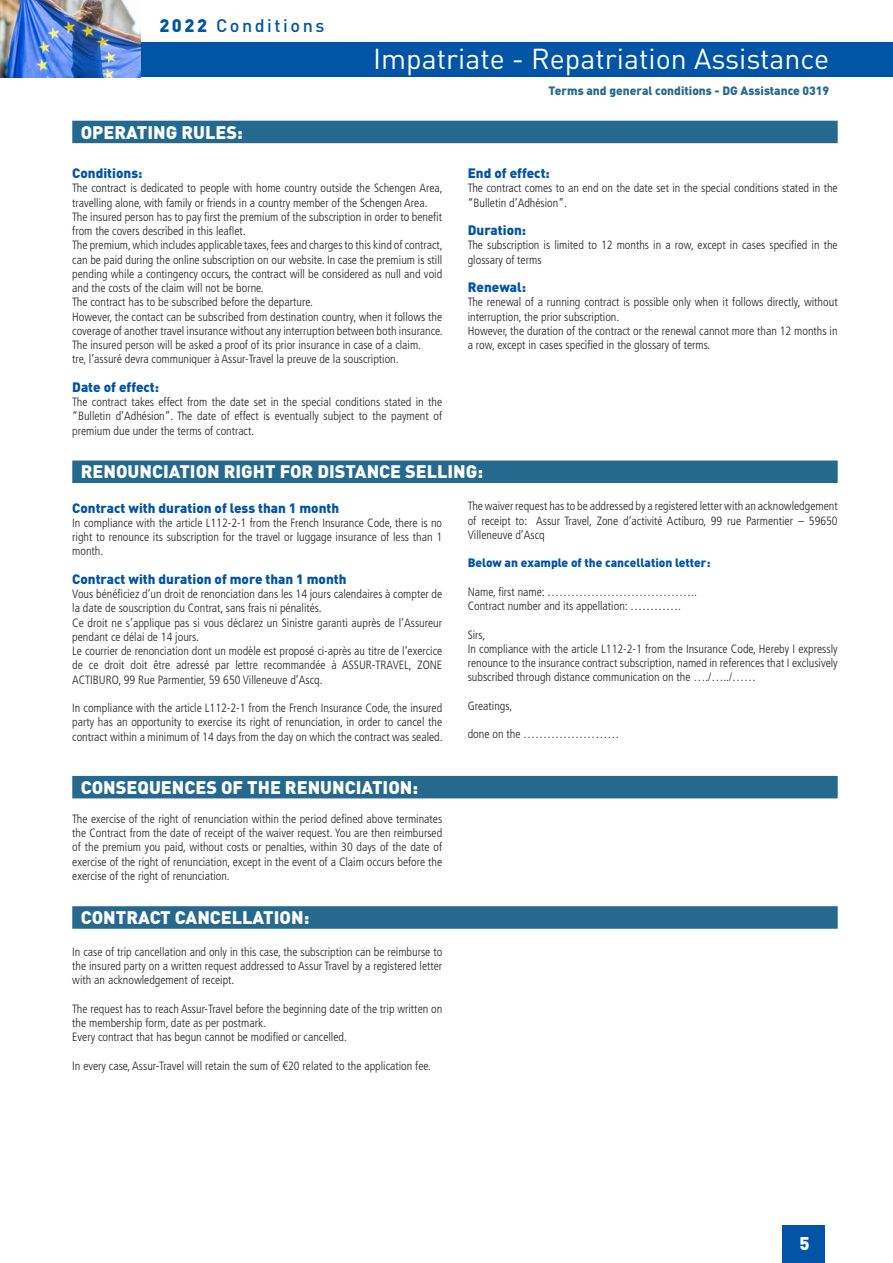
<style>
.page{position:relative;width:893px;height:1263px;background:#fff}
.page>*{position:absolute;margin:0;border:0;box-sizing:border-box;transform-origin:0 0}
.t1{font:28.5px "DIN";color:#fff}
.t2{font:900 18.15px "DIN";color:#fff}
.Titre1cg{font:900 18px "DIN";color:#fff}
.t3{font:500 18px "DIN";letter-spacing:.14em;color:#0154a6}
.Titre2{font:900 13.5px "DIN";color:#0154a6}
.Texte1_CG{font:300 condensed 12px/14.2px "Frutiger LT Std";color:#231f20;text-align:justify}
.t4{font:900 12px "DIN";color:#256a8e}
.Texte1_CG-2{font:900 12px "DIN";color:#0154a6}
.s1{font-weight:900}
</style>
<div class="page">
<div style="left:72px;top:121px;width:766px;height:22px;background:#256a8e"></div>
<div style="left:72px;top:460px;width:766px;height:23px;background:#256a8e"></div>
<div style="left:72px;top:776px;width:766px;height:22px;background:#256a8e"></div>
<div style="left:72px;top:906px;width:766px;height:23px;background:#256a8e"></div>
<div style="left:0;top:43px;width:893px;height:34px;background:#0154a6"></div>
<div style="left:783px;top:1225px;width:42px;height:38px;background:#0154a6"></div>
<img style="left:0;top:0;width:140px;height:77px">
<h3 class="t3" style="left:159px;top:14px;width:166px"><span class="s1">2022</span> Conditions</h3>
<p class="Titre1cg" style="left:81px;top:120px;width:163px">OPERATING RULES:</p>
<h1 class="t1" style="left:373px;top:41px;width:457px">Impatriate - Repatriation Assistance</h1>
<p class="t4" style="left:549px;top:83px;width:282px">Terms and general conditions - DG Assistance 0319</p>
<p class="Titre2" style="left:72px;top:164px;width:72px">Conditions:</p>
<p class="Texte1_CG" style="left:72px;top:181px;width:372px">The contract is dedicated to people with home country outside the Schengen Area, travelling alone, with family or friends in a country member of the Schengen Area.</p>
<p class="Texte1_CG" style="left:72px;top:210px;width:371px">The insured person has to pay first the premium of the subscription in order to benefit from the covers described in this leaflet.</p>
<p class="Texte1_CG" style="left:72px;top:238px;width:372px">The premium, which includes applicable taxes, fees and charges to this kind of contract, can be paid during the online subscription on our website. In case the premium is still pending while a contingency occurs, the contract will be considered as null and void and the costs of the claim will not be borne.</p>
<p class="Texte1_CG" style="left:72px;top:295px;width:242px">The contract has to be subscribed before the departure.</p>
<p class="Texte1_CG" style="left:72px;top:310px;width:372px">However, the contact can be subscribed from destination country, when it follows the coverage of another travel insurance without any interruption between both insurance.<br>The insured person will be asked a proof of its prior insurance in case of a claim.</p>
<p class="Texte1_CG" style="left:72px;top:352px;width:328px">tre, l’assuré devra communiquer à Assur-Travel la preuve de la souscription.</p>
<p class="Titre2" style="left:72px;top:378px;width:88px">Date of effect:</p>
<p class="Texte1_CG" style="left:72px;top:395px;width:371px">The contract takes effect from the date set in the special conditions stated in the “Bulletin d’Adhésion”. The date of effect is eventually subject to the payment of premium due under the terms of contract.</p>
<p class="Titre2" style="left:468px;top:164px;width:84px">End of effect:</p>
<p class="Texte1_CG" style="left:468px;top:181px;width:371px">The contract comes to an end on the date set in the special conditions stated in the “Bulletin d’Adhésion”.</p>
<p class="Titre2" style="left:468px;top:221px;width:60px">Duration:</p>
<p class="Texte1_CG" style="left:468px;top:238px;width:371px">The subscription is limited to 12 months in a row, except in cases specified in the glossary of terms</p>
<p class="Titre2" style="left:468px;top:278px;width:60px">Renewal:</p>
<p class="Texte1_CG" style="left:468px;top:295px;width:371px">The renewal of a running contract is possible only when it follows directly, without interruption, the prior subscription.</p>
<p class="Texte1_CG" style="left:468px;top:324px;width:371px">However, the duration of the contract or the renewal cannot more than 12 months in a row, except in cases specified in the glossary of terms.</p>
<p class="Titre1cg" style="left:81px;top:460px;width:404px">RENOUNCIATION RIGHT FOR DISTANCE SELLING:</p>
<p class="Titre2" style="left:72px;top:499px;width:268px">Contract with duration of less than 1 month</p>
<p class="Texte1_CG" style="left:72px;top:516px;width:371px">In compliance with the article L112-2-1 from the French Insurance Code, there is no right to renounce its subscription for the travel or luggage insurance of less than 1 month.</p>
<p class="Titre2" style="left:72px;top:570px;width:276px">Contract with duration of more than 1 month</p>
<p class="Texte1_CG" style="left:72px;top:587px;width:371px">Vous bénéficiez d’un droit de renonciation dans les 14 jours calendaires à compter de la date de souscription du Contrat, sans frais ni pénalités.</p>
<p class="Texte1_CG" style="left:72px;top:616px;width:371px">Ce droit ne s’applique pas si vous déclarez un Sinistre garanti auprès de l’Assureur pendant ce délai de 14 jours.</p>
<p class="Texte1_CG" style="left:72px;top:644px;width:371px">Le courrier de renonciation dont un modèle est proposé ci-après au titre de l’exercice de ce droit doit être adressé par lettre recommandée à ASSUR-TRAVEL, ZONE ACTIBURO, 99 Rue Parmentier, 59 650 Villeneuve d’Ascq.</p>
<p class="Texte1_CG" style="left:72px;top:701px;width:372px">In compliance with the article L112-2-1 from the French Insurance Code, the insured party has an opportunity to exercise its right of renunciation, in order to cancel the contract within a minimum of 14 days from the day on which the contract was sealed.</p>
<p class="Titre1cg" style="left:81px;top:775px;width:339px">CONSEQUENCES OF THE RENUNCIATION:</p>
<p class="Texte1_CG" style="left:72px;top:812px;width:371px">The exercise of the right of renunciation within the period defined above terminates the Contract from the date of receipt of the waiver request. You are then reimbursed of the premium you paid, without costs or penalties, within 30 days of the date of exercise of the right of renunciation, except in the event of a Claim occurs before the exercise of the right of renunciation.</p>
<p class="Titre1cg" style="left:81px;top:905px;width:230px">CONTRACT CANCELLATION:</p>
<p class="Texte1_CG" style="left:72px;top:944px;width:371px">In case of trip cancellation and only in this case, the subscription can be reimburse to the insured party on a written request addressed to Assur Travel by a registered letter with an acknowledgement of receipt.</p>
<p class="Texte1_CG" style="left:72px;top:1001px;width:371px">The request has to reach Assur-Travel before the beginning date of the trip written on the membership form, date as per postmark.</p>
<p class="Texte1_CG" style="left:72px;top:1030px;width:276px">Every contract that has begun cannot be modified or cancelled.</p>
<p class="Texte1_CG" style="left:72px;top:1058px;width:360px">In every case, Assur-Travel will retain the sum of €20 related to the application fee.</p>
<p class="Texte1_CG" style="left:468px;top:499px;width:371px">The waiver request has to be addressed by a registered letter with an acknowledgement of receipt to: Assur Travel, Zone d’activité Actiburo, 99 rue Parmentier – 59650<br>Villeneuve d’Ascq</p>
<p class="Texte1_CG-2" style="left:468px;top:555px;width:244px">Below an example of the cancellation letter:</p>
<p class="Texte1_CG" style="left:468px;top:585px;width:231px">Name, first name: ………………………………..</p>
<p class="Texte1_CG" style="left:468px;top:599px;width:215px">Contract number and its appellation: ………….</p>
<p class="Texte1_CG" style="left:468px;top:627px;width:19px">Sirs,</p>
<p class="Texte1_CG" style="left:468px;top:642px;width:371px">In compliance with the article L112-2-1 from the Insurance Code, Hereby I expressly renounce to the insurance contract subscription, named in references that I exclusively subscribed through distance communication on the …./…../……</p>
<p class="Texte1_CG" style="left:468px;top:699px;width:46px">Greatings,</p>
<p class="Texte1_CG" style="left:468px;top:727px;width:153px">done on the ……………………</p>
<h2 class="t2" style="left:799px;top:1231px;width:12px">5</h2>
</div>
